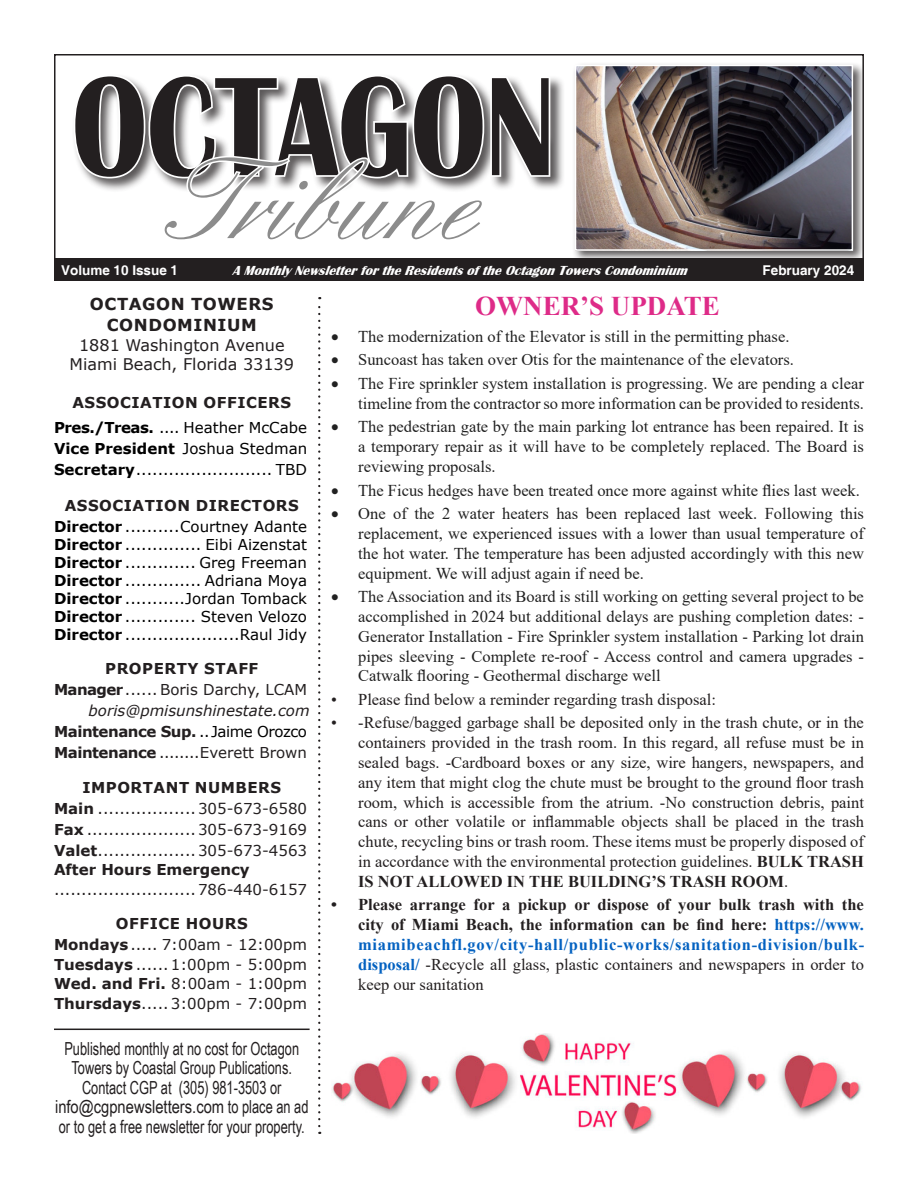
<style>
.page{position:relative;width:918px;height:1188px;background:#fff}
.page>*{position:absolute;margin:0;border:0;box-sizing:border-box;transform-origin:0 0}
.t1{font:700 145.5px "Britannic";color:#231f20;scale:.79 1}
.t2{font:120px "Englische Sch T";color:#8c8c8c}
.t3{font:700 27px "Times New Roman";color:#de2b88}
.t4{font:18px/19.5px "Arial Narrow";color:#231f20;text-align:center;scale:.87 1}
.t5{font:16.5px/19.8px "Times New Roman";color:#212121;text-align:justify}
.t6{font:16.5px/19.8px "Times New Roman";color:#231f20;text-align:justify}
.t7{font:700 16.5px/19.8px "Times New Roman";letter-spacing:.04em;color:#231f20;text-align:justify}
.t8{font:700 16.5px/21px "Verdana";letter-spacing:.035em;color:#231f20;text-align:center}
.t9{font:16.05px "Verdana";color:#231f20}
.t10{font:15px "Verdana";color:#231f20}
.t11{font:15px "Verdana";color:#000}
.t12{font:700 15px "Verdana";letter-spacing:.035em;color:#231f20}
.t13{font:700 15px "Verdana";letter-spacing:-.03em;color:#231f20}
.t14{font:700 15px "Verdana";color:#000}
.t15{font:italic 15px "Verdana";color:#231f20}
.t16{font:700 15px "Verdana";color:#231f20}
.t17{font:italic 700 13.5px "Britannic";color:#fff}
.t18{font:700 13.5px "Helvetica";color:#fff}
.s1{font-weight:700}
.s2{color:#0462c1}
.s3{font-weight:400}
.s4{font-weight:400;color:#000}
</style>
<div class="page">
<div style="left:54px;top:258px;width:810px;height:23px;background:#231f20"></div>
<div style="left:72px;top:74px;width:493px;height:119px;background:#231f20;opacity:.75"></div>
<svg style="left:72px;top:74px;width:480px;height:119px"></svg>
<div style="left:572px;top:62px;width:292px;height:201px;background:#231f20;opacity:.75"></div>
<img style="left:578px;top:68px;width:272px;height:180px">
<div style="left:575px;top:65px;width:278px;height:186px;border:2px solid #fff"></div>
<svg style="left:318px;top:297px;width:2px;height:829px"></svg>
<hr style="left:54px;top:1029px;width:256px;height:1px;background:#231f20">
<img style="left:331px;top:1033px;width:531px;height:101px">
<p class="t1" style="left:72px;top:45px;width:613px">OCTAGON</p>
<p class="t2" style="left:155px;top:137px;width:320px">Tribune</p>
<p class="t17" style="left:232px;top:262px;width:461px">AMonthlyNewsletterfortheResidentsoftheOctagonTowersCondominium</p>
<p class="t8" style="left:90px;top:293px;width:185px">OCTAGON TOWERS<br>CONDOMINIUM</p>
<p class="t9" style="left:79px;top:334px;width:207px">1881 Washington Avenue</p>
<p class="t9" style="left:70px;top:353px;width:226px">Miami Beach, Florida 33139</p>
<p class="t18" style="left:61px;top:262px;width:119px">Volume 10 Issue 1</p>
<p class="t18" style="left:763px;top:262px;width:93px">February 2024</p>
<p class="t3" style="left:475px;top:287px;width:246px">OWNER’S UPDATE</p>
<p class="t5" style="left:331px;top:326px;width:460px">• The modernization of the Elevator is still in the permitting phase.</p>
<p class="t5" style="left:331px;top:349px;width:464px">• Suncoast has taken over Otis for the maintenance of the elevators.</p>
<p class="t5" style="left:331px;top:373px;width:534px;text-align:right">• The Fire sprinkler system installation is progressing. We are pending a clear timeline from the contractor so more information can be provided to residents.</p>
<p class="t5" style="left:358px;top:416px;width:507px;text-indent:-27px">• The pedestrian gate by the main parking lot entrance has been repaired. It is a temporary repair as it will have to be completely replaced. The Board is reviewing proposals.</p>
<p class="t5" style="left:331px;top:480px;width:530px">• The Ficus hedges have been treated once more against white flies last week.</p>
<p class="t5" style="left:358px;top:503px;width:507px;text-indent:-27px">• One of the 2 water heaters has been replaced last week. Following this replacement, we experienced issues with a lower than usual temperature of the hot water. The temperature has been adjusted accordingly with this new equipment. We will adjust again if need be.</p>
<p class="t5" style="left:358px;top:586px;width:507px;text-indent:-27px">• The Association and its Board is still working on getting several project to be accomplished in 2024 but additional delays are pushing completion dates: - Generator Installation - Fire Sprinkler system installation - Parking lot drain pipes sleeving - Complete re-roof - Access control and camera upgrades - Catwalk flooring - Geothermal discharge well</p>
<p class="t6" style="left:331px;top:689px;width:386px">• Please find below a reminder regarding trash disposal:</p>
<p class="t6" style="left:358px;top:713px;width:507px;text-indent:-27px">• -Refuse/bagged garbage shall be deposited only in the trash chute, or in the containers provided in the trash room. In this regard, all refuse must be in sealed bags. -Cardboard boxes or any size, wire hangers, newspapers, and any item that might clog the chute must be brought to the ground floor trash room, which is accessible from the atrium. -No construction debris, paint cans or other volatile or inflammable objects shall be placed in the trash chute, recycling bins or trash room. These items must be properly disposed of in accordance with the environmental protection guidelines. <span class="s1">BULK TRASH IS NOT ALLOWED IN THE BUILDING’S TRASH ROOM</span>.</p>
<p class="t7" style="left:358px;top:895px;width:507px;text-indent:-27px">• Please arrange for a pickup or dispose of your bulk trash with the city of Miami Beach, the information can be find here: <span class="s2">https://www. miamibeachfl.gov/city-hall/public-works/sanitation-division/bulk&shy;disposal/</span> <span class="s3">-Recycle all glass, plastic containers and newspapers in order to keep our sanitation</span></p>
<p class="t12" style="left:72px;top:392px;width:220px">ASSOCIATION OFFICERS</p>
<p class="t11" style="left:54px;top:417px;width:255px"><span class="s1">Pres./Treas.</span> .... Heather McCabe</p>
<p class="t14" style="left:54px;top:438px;width:255px">Vice President <span class="s3">Joshua Stedman</span></p>
<p class="t11" style="left:54px;top:459px;width:255px"><span class="s1">Secretary</span>......................... TBD</p>
<p class="t12" style="left:65px;top:495px;width:236px">ASSOCIATION DIRECTORS</p>
<p class="t11" style="left:54px;top:516px;width:255px"><span class="s1">Director</span> ..........Courtney Adante</p>
<p class="t11" style="left:54px;top:534px;width:255px"><span class="s1">Director</span> .............. Eibi Aizenstat</p>
<p class="t11" style="left:54px;top:552px;width:255px"><span class="s1">Director</span> ............. Greg Freeman</p>
<p class="t11" style="left:54px;top:570px;width:255px"><span class="s1">Director</span> .............. Adriana Moya</p>
<p class="t11" style="left:54px;top:588px;width:255px"><span class="s1">Director</span> ...........Jordan Tomback</p>
<p class="t11" style="left:54px;top:606px;width:255px"><span class="s1">Director</span> ............. Steven Velozo</p>
<p class="t11" style="left:54px;top:624px;width:255px"><span class="s1">Director</span> .....................Raul Jidy</p>
<p class="t12" style="left:105px;top:658px;width:155px">PROPERTY STAFF</p>
<p class="t10" style="left:54px;top:680px;width:255px"><span class="s1">Manager</span>...... Boris Darchy, LCAM</p>
<p class="t15" style="left:89px;top:701px;width:223px">boris@pmisunshinestate.com</p>
<p class="t13" style="left:54px;top:721px;width:255px">Maintenance Sup. <span class="s4">..Jaime Orozco</span></p>
<p class="t10" style="left:54px;top:743px;width:255px"><span class="s1">Maintenance</span> ........Everett Brown</p>
<p class="t12" style="left:82px;top:777px;width:200px">IMPORTANT NUMBERS</p>
<p class="t10" style="left:54px;top:798px;width:255px"><span class="s1">Main</span> ..................305-673-6580</p>
<p class="t10" style="left:54px;top:819px;width:255px"><span class="s1">Fax</span> ....................305-673-9169</p>
<p class="t10" style="left:54px;top:840px;width:255px"><span class="s1">Valet</span>..................305-673-4563</p>
<p class="t16" style="left:54px;top:859px;width:197px">After Hours Emergency</p>
<p class="t10" style="left:54px;top:879px;width:255px">..........................786-440-6157</p>
<p class="t12" style="left:116px;top:913px;width:133px">OFFICE HOURS</p>
<p class="t10" style="left:54px;top:935px;width:255px"><span class="s1">Mondays</span>..... 7:00am - 12:00pm</p>
<p class="t10" style="left:54px;top:954px;width:255px"><span class="s1">Tuesdays</span> ...... 1:00pm - 5:00pm</p>
<p class="t10" style="left:54px;top:974px;width:255px"><span class="s1">Wed. and Fri.</span> 8:00am - 1:00pm</p>
<p class="t10" style="left:54px;top:993px;width:255px"><span class="s1">Thursdays</span>..... 3:00pm - 7:00pm</p>
<p class="t4" style="left:55px;top:1038px;width:293px">Published monthly at no cost for Octagon Towers by Coastal Group Publications.<br>Contact CGP at (305) 981-3503 or info@cgpnewsletters.com to place an ad or to get a free newsletter for your property.</p>
</div>
